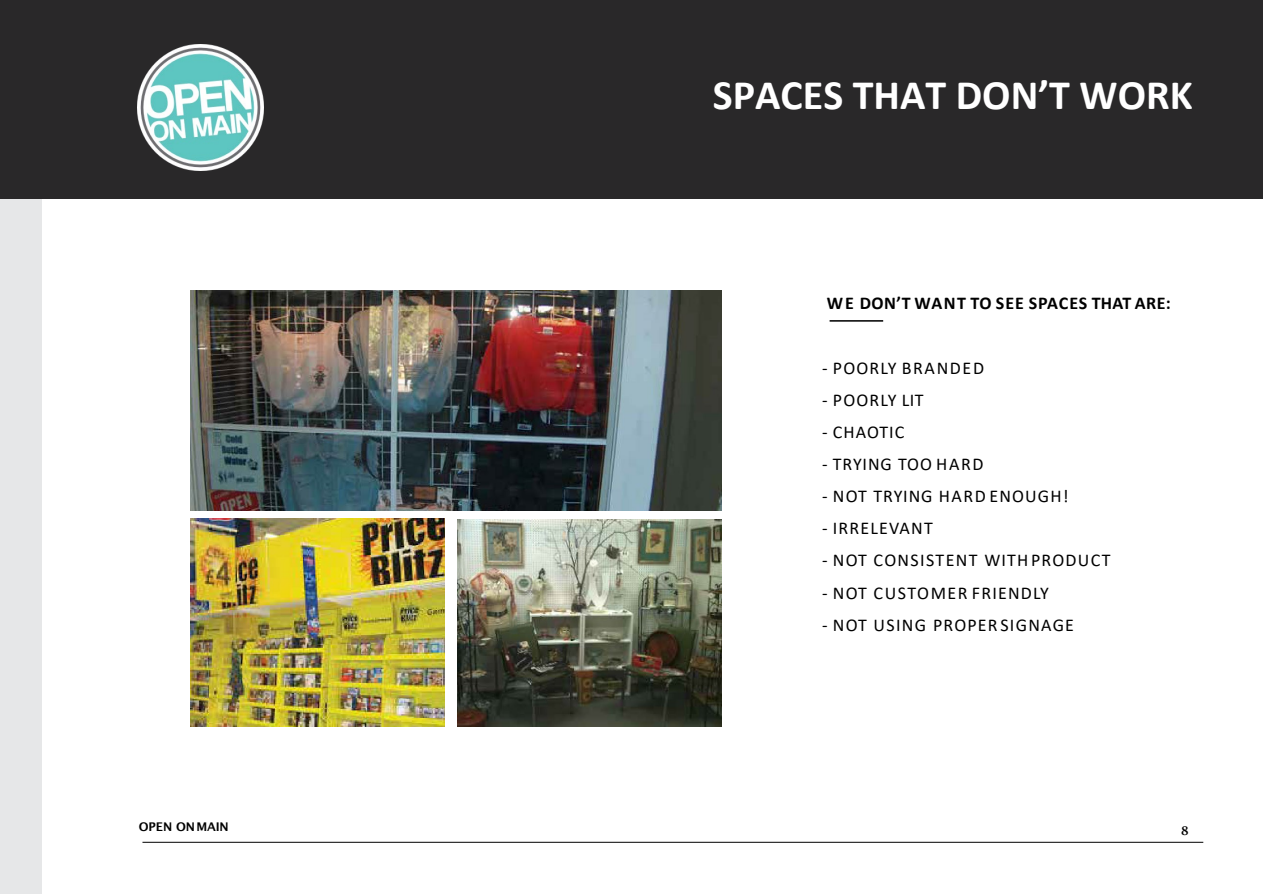
<style>
.page{position:relative;width:1263px;height:894px;background:#fff}
.page>*{position:absolute;margin:0;border:0;box-sizing:border-box;transform-origin:0 0}
.t1{font:700 42px "Calibri";color:#fff}
.t2{font:18px "Calibri";letter-spacing:.065em;color:#000}
.t3{font:700 18px "Calibri";letter-spacing:.04em;color:#000}
.t4{font:18px "Calibri";letter-spacing:.09em;color:#000}
.t5{font:600 12px "Lucida Sans";letter-spacing:-.01em;color:#000}
.t6{font:600 12px "Lucida Bright";color:#000}
</style>
<div class="page">
<div style="left:0;top:199px;width:41px;height:694px;background:#e6e7e8"></div>
<div style="left:0;top:0;width:1263px;height:199px;background:#292829"></div>
<img style="left:191px;top:290px;width:531px;height:220px">
<img style="left:191px;top:518px;width:253px;height:208px">
<hr style="left:142px;top:841px;width:1061px;height:1px;background:#000">
<hr style="left:830px;top:320px;width:53px;height:1px;background:#000">
<img style="left:458px;top:519px;width:264px;height:207px">
<img style="left:138px;top:45px;width:126px;height:125px">
<p class="t5" style="left:139px;top:819px;width:91px">OPEN ONMAIN</p>
<h1 class="t1" style="left:713px;top:66px;width:481px">SPACES THAT DON’T WORK</h1>
<p class="t3" style="left:827px;top:290px;width:345px">WE DON’T WANT TO SEE SPACES THAT ARE:</p>
<p class="t4" style="left:822px;top:355px;width:164px">- POORLY BRANDED</p>
<p class="t2" style="left:822px;top:387px;width:103px">- POORLY LIT</p>
<p class="t2" style="left:822px;top:419px;width:84px">- CHAOTIC</p>
<p class="t2" style="left:822px;top:451px;width:163px">- TRYING TOO HARD</p>
<p class="t2" style="left:822px;top:483px;width:248px">- NOT TRYING HARD ENOUGH!</p>
<p class="t2" style="left:822px;top:515px;width:112px">- IRRELEVANT</p>
<p class="t2" style="left:822px;top:547px;width:290px">- NOT CONSISTENT WITHPRODUCT</p>
<p class="t2" style="left:822px;top:580px;width:229px">- NOT CUSTOMER FRIENDLY</p>
<p class="t2" style="left:822px;top:612px;width:254px">- NOT USING PROPERSIGNAGE</p>
<p class="t6" style="left:1181px;top:823px;width:9px">8</p>
</div>
